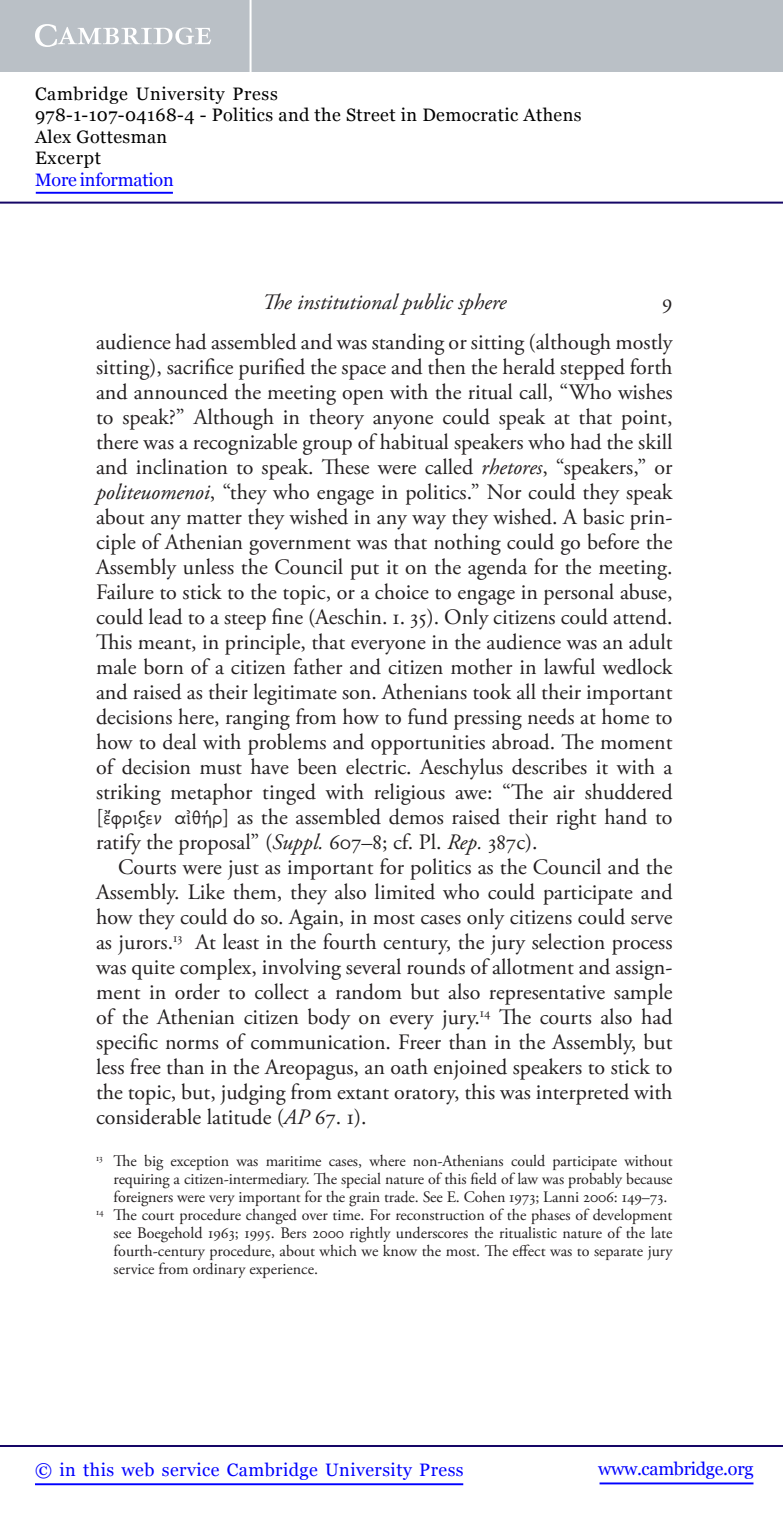
<style>
.page{position:relative;width:783px;height:1515px;background:#fff}
.page>*{position:absolute;margin:0;border:0;box-sizing:border-box;transform-origin:0 0}
.t1{font:22px/25px "Adobe Garamond Pro";letter-spacing:-.005em;color:#231f20;text-align:justify}
.t2{font:italic 22px "Adobe Garamond Pro";color:#231f20}
.t3{font:18px/21.6px "Georgia";letter-spacing:.025em;color:#000}
.t4{font:18px "Georgia";letter-spacing:.025em;color:#00f}
.t5{font:18px "Georgia";letter-spacing:-.015em;color:#00f}
.t6{font:18px "Georgia";letter-spacing:-.01em;color:#00f}
.t7{font:16px "Adobe Garamond Pro";letter-spacing:-.005em;color:#231f20}
.s1{font-style:italic}
.s2{font-family:"GFS Neohellenic"}
</style>
<div class="page">
<hr style="left:599px;top:1482px;width:154px;height:2px;background:#00f">
<hr style="left:0;top:1445px;width:782px;height:2px;background:#150666">
<hr style="left:35px;top:1483px;width:428px;height:2px;background:#00f">
<div style="left:0;top:0;width:782px;height:72px;background:#bac0c6"></div>
<svg style="left:35px;top:24px;width:176px;height:23px"></svg>
<hr style="left:249px;top:0;width:2px;height:72px;background:#fff">
<hr style="left:0;top:202px;width:782px;height:2px;background:#150666">
<hr style="left:36px;top:192px;width:137px;height:2px;background:#00f">
<p class="t3" style="left:35px;top:83px;width:548px">Cambridge University Press<br>978-1-107-04168-4 - Politics and the Street in Democratic Athens<br>Alex Gottesman<br>Excerpt</p>
<p class="t6" style="left:35px;top:169px;width:140px">More information</p>
<p class="t2" style="left:262px;top:293px;width:246px">The institutional public sphere</p>
<p class="t1" style="left:96px;top:284px;width:578px;line-height:40px;text-align:right">9<br>audience had assembled and was standing or sitting (although mostly</p>
<p class="t1" style="left:96px;top:357px;width:578px">sitting), sacrifice purified the space and then the herald stepped forth and announced the meeting open with the ritual call, “Who wishes to speak?” Although in theory anyone could speak at that point, there was a recognizable group of habitual speakers who had the skill and inclination to speak. These were called <span class="s1">rhetores</span> , “speakers,” or <span class="s1">politeuomenoi</span> , “they who engage in politics.” Nor could they speak about any matter they wished in any way they wished. A basic prin&shy;ciple of Athenian government was that nothing could go before the Assembly unless the Council put it on the agenda for the meeting.<br>Failure to stick to the topic, or a choice to engage in personal abuse, could lead to a steep fine (Aeschin. 1. 35). Only citizens could attend.<br>This meant, in principle, that everyone in the audience was an adult male born of a citizen father and citizen mother in lawful wedlock and raised as their legitimate son. Athenians took all their important decisions here, ranging from how to fund pressing needs at home to how to deal with problems and opportunities abroad. The moment of decision must have been electric. Aeschylus describes it with a striking metaphor tinged with religious awe: “The air shuddered [ <span class="s2">ἔφριξεν αἰθήρ</span> ] as the assembled demos raised their right hand to ratify the proposal” ( <span class="s1">Suppl.</span> 607–8; cf. Pl. <span class="s1">Rep.</span> 387c).</p>
<p class="t1" style="left:96px;top:857px;width:578px;text-indent:22px">Courts were just as important for politics as the Council and the Assembly. Like them, they also limited who could participate and how they could do so. Again, in most cases only citizens could serve as jurors. <sup>13</sup> At least in the fourth century, the jury selection process was quite complex, involving several rounds of allotment and assign&shy;ment in order to collect a random but also representative sample of the Athenian citizen body on every jury. <sup>14</sup> The courts also had specific norms of communication. Freer than in the Assembly, but less free than in the Areopagus, an oath enjoined speakers to stick to the topic, but, judging from extant oratory, this was interpreted with considerable latitude ( <span class="s1">AP</span> 67. 1).</p>
<p class="t7" style="left:96px;top:1155px;width:578px"><sup>13</sup> The big exception was maritime cases, where non-Athenians could participate without</p>
<p class="t7" style="left:114px;top:1173px;width:560px">requiring a citizen-intermediary. The special nature of this field of law was probably because</p>
<p class="t7" style="left:113px;top:1191px;width:555px">foreigners were very important for the grain trade. See E. Cohen 1973 ; Lanni 2006 : 149–73.</p>
<p class="t7" style="left:96px;top:1209px;width:578px"><sup>14</sup> The court procedure changed over time. For reconstruction of the phases of development</p>
<p class="t7" style="left:114px;top:1227px;width:560px">see Boegehold 1963 ; 1995 . Bers 2000 rightly underscores the ritualistic nature of the late</p>
<p class="t7" style="left:114px;top:1245px;width:560px">fourth-century procedure, about which we know the most. The effect was to separate jury</p>
<p class="t7" style="left:113px;top:1263px;width:206px">service from ordinary experience.</p>
<p class="t4" style="left:35px;top:1459px;width:430px">© in this web service Cambridge University Press</p>
<p class="t5" style="left:598px;top:1458px;width:157px">www.cambridge.org</p>
</div>
